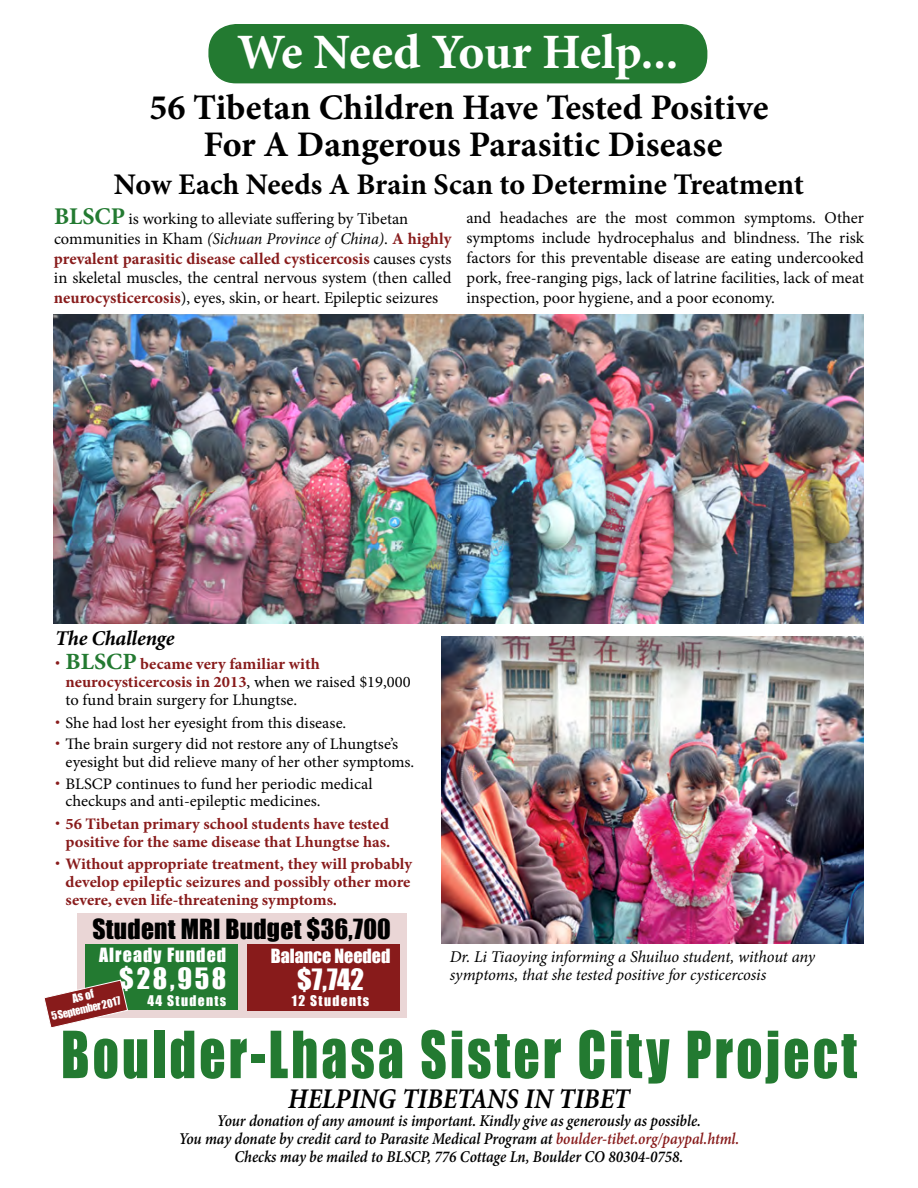
<style>
.page{position:relative;width:918px;height:1188px;background:#fff}
.page>*{position:absolute;margin:0;border:0;box-sizing:border-box;transform-origin:0 0}
.t1{font:60px "Impact";letter-spacing:.06em;color:#237a31;scale:.86 1}
.t2{font:700 49.5px "Minion Pro";letter-spacing:-.005em;color:#fff}
.t3{font:700 36px/37.5px "Minion Pro";letter-spacing:-.005em;color:#000;text-align:center}
.t4{font:700 30px "Minion Pro";color:#000}
.t5{font:italic 700 28.5px "Minion";color:#000;scale:.9 1}
.t6{font:27px "Impact";letter-spacing:.1em;color:#fff}
.t7{font:25.5px "Impact";letter-spacing:.01em;color:#000}
.t8{font:italic 700 21px "Minion Pro";letter-spacing:-.01em;color:#000}
.t9{font:18px "Impact";letter-spacing:.06em;color:#fff}
.t10{font:18px "Impact";color:#fff}
.t11{font:16.5px/19.8px "Minion Pro";color:#000}
.t12{font:italic 600 16.5px/18px "Minion Pro";letter-spacing:-.005em;color:#000;text-align:center;scale:.91 1}
.t13{font:italic 16.5px/18px "Minion Pro";letter-spacing:-.01em;color:#000}
.t14{font:16.05px/18px "Minion Pro";color:#000}
.t15{font:700 16.05px/22.5px "Minion Pro";color:#881b1b}
.t16{font:13.5px "Impact";letter-spacing:.1em;color:#fff}
.t17{font:11.25px "Impact";color:#fff}
.t18{font:10.5px "Impact";color:#fff}
.s1{font-weight:700;font-size:24px;color:#237a31}
.s2{font-style:italic}
.s3{font-weight:700;color:#881b1b}
.s4{font-weight:700;font-size:27px;color:#881b1b}
.s5{font-weight:700;font-size:23.25px;color:#237a31}
.s6{font-weight:700;font-size:26.25px;color:#881b1b}
.s7{font-weight:400;color:#000}
.s8{font-size:26.25px}
.s9{color:#881b1b}
</style>
<div class="page">
<div style="left:209px;top:25px;width:498px;height:58px;background:#237a31;border-radius:27px"></div>
<div style="left:208px;top:24px;width:499px;height:59px;border:2px solid #237a31;border-radius:27px"></div>
<img style="left:54px;top:315px;width:810px;height:308px">
<img style="left:442px;top:636px;width:422px;height:308px">
<div style="left:77px;top:914px;width:330px;height:104px;background:#ead6d6"></div>
<div style="left:85px;top:944px;width:153px;height:66px;background:#237a31"></div>
<div style="left:247px;top:944px;width:152px;height:67px;background:#881b1b"></div>
<svg style="left:44px;top:979px;width:84px;height:49px"></svg>
<h2 class="t2" style="left:237px;top:17px;width:443px">We Need Your Help...</h2>
<h3 class="t3" style="left:149px;top:88px;width:621px">56 Tibetan Children Have Tested Positive<br>For A Dangerous Parasitic Disease</h3>
<h3 class="t4" style="left:114px;top:163px;width:692px">Now Each Needs A Brain Scan to Determine Treatment</h3>
<p class="t11" style="left:54px;top:209px;width:399px"><span class="s1">BLSCP</span> is working to alleviate suffering by Tibetan communities in Kham <span class="s2">(Sichuan Province of China)</span>. <span class="s3">A highly prevalent parasitic disease called cysticercosis</span> causes cysts in skeletal muscles, the central nervous system (then called <span class="s3">neurocysticercosis</span>), eyes, skin, or heart. Epileptic seizures</p>
<p class="t11" style="left:467px;top:208px;width:399px;text-align:justify">and headaches are the most common symptoms. Other symptoms include hydrocephalus and blindness. The risk factors for this preventable disease are eating undercooked pork, free-ranging pigs, lack of latrine facilities, lack of meat inspection, poor hygiene, and a poor economy.</p>
<p class="t8" style="left:55px;top:624px;width:121px">The Challenge</p>
<p class="t14" style="left:66px;top:655px;width:347px;text-indent:-10px"><span class="s4">.</span> <span class="s5">BLSCP</span> <span class="s3">became very familiar with neurocysticercosis in 2013</span>, when we raised $19,000 to fund brain surgery for Lhungtse.</p>
<p class="t14" style="left:55px;top:712px;width:345px;line-height:21px"><span class="s6">.</span> She had lost her eyesight from this disease.<br><span class="s6">.</span> The brain surgery did not restore any of Lhungtse’s</p>
<p class="t14" style="left:55px;top:750px;width:361px;line-height:22.5px;text-indent:10px">eyesight but did relieve many of her other symptoms. <span class="s6">.</span> BLSCP continues to fund her periodic medical</p>
<p class="t15" style="left:55px;top:790px;width:336px;text-indent:10px"><span class="s7">checkups and anti-epileptic medicines.<br></span><span class="s8">.</span> 56 Tibetan primary school students have tested</p>
<p class="t15" style="left:55px;top:830px;width:359px;text-indent:10px">positive for the same disease that Lhungtse has.<br><span class="s8">.</span> Without appropriate treatment, they will probably</p>
<p class="t15" style="left:66px;top:873px;width:346px;line-height:18px">develop epileptic seizures and possibly other more severe, even life-threatening symptoms.</p>
<h3 class="t7" style="left:93px;top:909px;width:300px">Student MRI Budget $36,700</h3>
<p class="t9" style="left:99px;top:941px;width:129px">Already Funded</p>
<h3 class="t6" style="left:119px;top:958px;width:109px">$28,958</h3>
<p class="t16" style="left:147px;top:990px;width:80px">44 Students</p>
<p class="t17" style="left:70px;top:990px;width:23px;rotate:-13deg">As of</p>
<p class="t18" style="left:50px;top:1008px;width:72px;rotate:-13deg">5 September 2017</p>
<p class="t10" style="left:271px;top:942px;width:121px">Balance Needed</p>
<h3 class="t6" style="left:297px;top:958px;width:68px">$7,742</h3>
<p class="t16" style="left:292px;top:991px;width:79px">12 Students</p>
<p class="t13" style="left:450px;top:948px;width:367px">Dr. Li Tiaoying informing a Shuiluo student, without any symptoms, that she tested positive for cysticercosis</p>
<h1 class="t1" style="left:61px;top:1008px;width:927px">Boulder-Lhasa Sister City Project</h1>
<h3 class="t5" style="left:288px;top:1085px;width:381px">HELPING TIBETANS IN TIBET</h3>
<p class="t12" style="left:179px;top:1112px;width:618px">Your donation of any amount is important. Kindly give as generously as possible.<br>You may donate by credit card to Parasite Medical Program at <span class="s9">boulder-tibet.org/paypal.html.<br></span>Checks may be mailed to BLSCP, 776 Cottage Ln, Boulder CO 80304-0758.</p>
</div>
